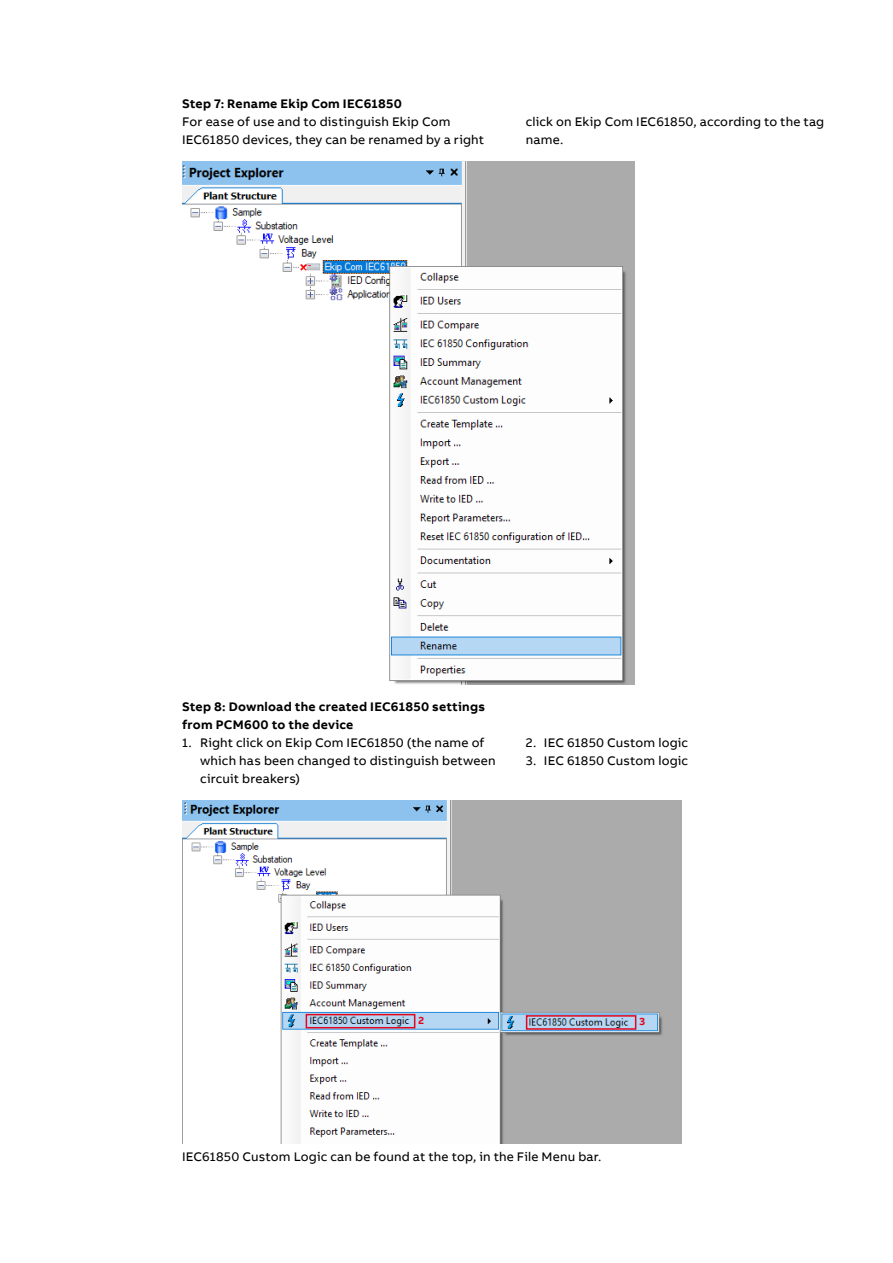
<style>
.page{position:relative;width:893px;height:1263px;background:#fff}
.page>*{position:absolute;margin:0;border:0;box-sizing:border-box;transform-origin:0 0}
.t1{font:12.75px/18px "AB Bvoice";letter-spacing:.015em;color:#000}
.t2{font:700 12.75px/18px "AB Bvoice";letter-spacing:.02em;color:#000}
.t3{font:700 10.5px "AB Bvoice";color:#e3051b}
</style>
<div class="page">
<img style="left:182px;top:162px;width:452px;height:522px">
<img style="left:182px;top:800px;width:499px;height:343px">
<div style="left:306px;top:1014px;width:109px;height:14px;border:2px solid #e3051b"></div>
<div style="left:526px;top:1015px;width:110px;height:15px;border:2px solid #e3051b"></div>
<p class="t2" style="left:182px;top:94px;width:221px">Step 7: Rename Ekip Com IEC61850</p>
<p class="t1" style="left:182px;top:112px;width:304px">For ease of use and to distinguish Ekip Com<br>IEC61850 devices, they can be renamed by a right</p>
<p class="t1" style="left:526px;top:112px;width:300px">click on Ekip Com IEC61850, according to the tag name.</p>
<p class="t2" style="left:182px;top:697px;width:304px">Step 8: Download the created IEC61850 settings from PCM600 to the device</p>
<p class="t1" style="left:200px;top:733px;width:297px;text-indent:-18px">1. Right click on Ekip Com IEC61850 (the name of which has been changed to distinguish between circuit breakers)</p>
<p class="t1" style="left:526px;top:733px;width:164px">2. IEC 61850 Custom logic</p>
<p class="t1" style="left:526px;top:751px;width:164px">3. IEC 61850 Custom logic</p>
<p class="t3" style="left:418px;top:1013px;width:8px">2</p>
<p class="t3" style="left:639px;top:1014px;width:8px">3</p>
<p class="t1" style="left:182px;top:1147px;width:421px">IEC61850 Custom Logic can be found at the top, in the File Menu bar.</p>
</div>
